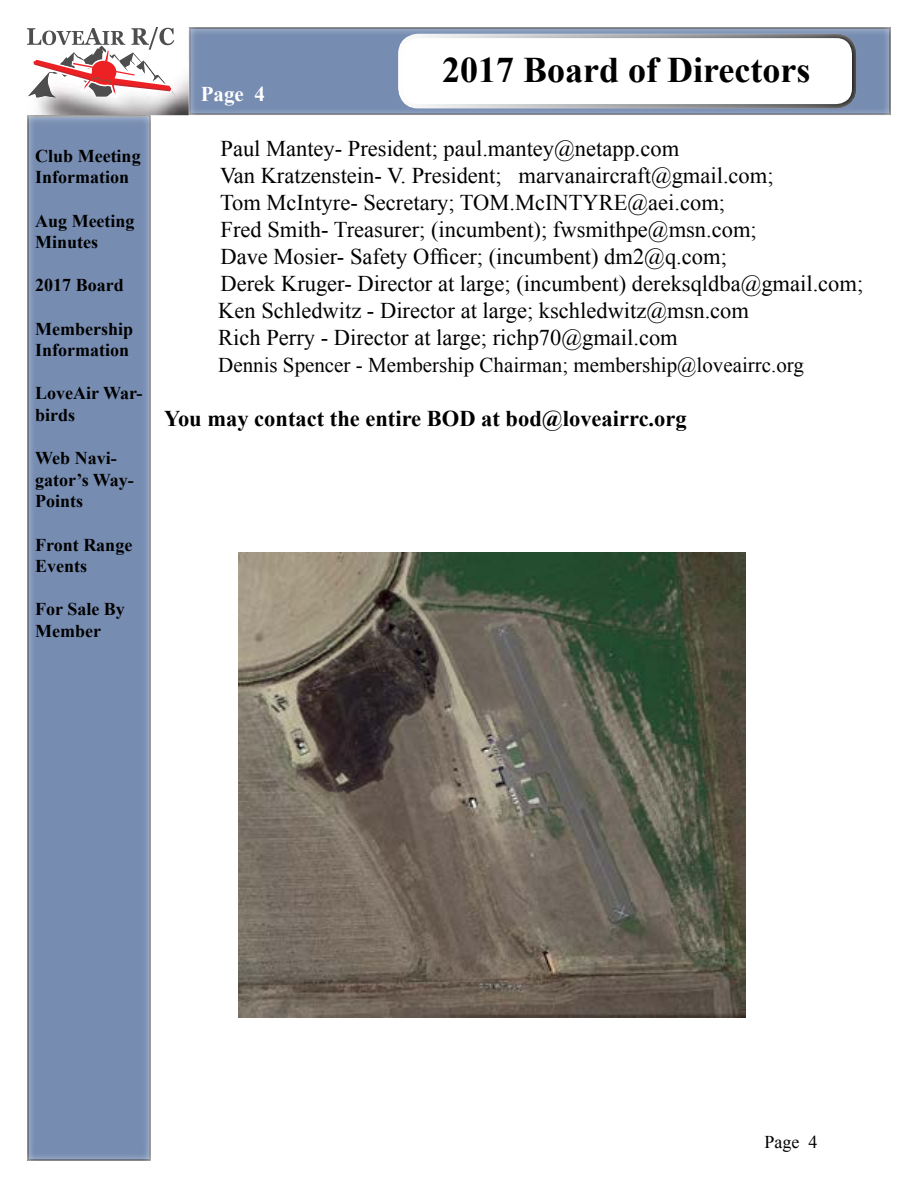
<style>
.page{position:relative;width:918px;height:1188px;background:#fff}
.page>*{position:absolute;margin:0;border:0;box-sizing:border-box;transform-origin:0 0}
.t1{font:700 36px "Times New Roman";color:#000}
.t2{font:22.5px/27px "Times New Roman";color:#000}
.t3{font:700 22.5px "Times New Roman";color:#000}
.t4{font:21px "Times New Roman";color:#000}
.t5{font:700 21px "Times New Roman";color:#fff}
.t6{font:700 18px/21.6px "Times New Roman";color:#000}
.t7{font:18px "Times New Roman";color:#000}
</style>
<div class="page">
<div style="left:176px;top:16px;width:727px;height:101px;background:#fff;opacity:.75"></div>
<img style="left:38px;top:60px;width:151px;height:55px">
<svg style="left:27px;top:27px;width:150px;height:72px"></svg>
<div style="left:99px;top:72px;width:9px;height:8px;background:#ed2124;border-radius:50%"></div>
<div style="left:386px;top:23px;width:484px;height:87px;background:#fff;opacity:.75"></div>
<div style="left:14px;top:105px;width:151px;height:1056px;background:#fff;opacity:.75"></div>
<img style="left:238px;top:552px;width:507px;height:466px">
<p class="t6" style="left:35px;top:145px;width:107px">Club Meeting<br>Information</p>
<p class="t6" style="left:35px;top:209px;width:101px">Aug Meeting<br>Minutes</p>
<p class="t6" style="left:35px;top:274px;width:90px">2017 Board</p>
<p class="t6" style="left:35px;top:317px;width:99px">Membership<br>Information</p>
<p class="t6" style="left:35px;top:382px;width:109px">LoveAir War&shy;birds</p>
<p class="t6" style="left:35px;top:447px;width:100px">Web Navi&shy;gator’s Way-<br>Points</p>
<p class="t6" style="left:35px;top:533px;width:99px">Front Range<br>Events</p>
<p class="t6" style="left:35px;top:598px;width:91px">For Sale By<br>Member</p>
<p class="t5" style="left:201px;top:79px;width:66px">Page 4</p>
<h1 class="t1" style="left:442px;top:44px;width:370px">2017 Board of Directors</h1>
<p class="t2" style="left:218px;top:134px;width:647px">Paul Mantey- President; paul.mantey@netapp.com<br>Van Kratzenstein- V. President; marvanaircraft@gmail.com;<br>Tom McIntyre- Secretary; TOM.McINTYRE@aei.com;<br>Fred Smith- Treasurer; (incumbent); fwsmithpe@msn.com;<br>Dave Mosier- Safety Officer; (incumbent) dm2@q.com;<br>Derek Kruger- Director at large; (incumbent) dereksqldba@gmail.com; Ken Schledwitz - Director at large; kschledwitz@msn.com<br>Rich Perry - Director at large; richp70@gmail.com</p>
<p class="t4" style="left:218px;top:350px;width:587px">Dennis Spencer - Membership Chairman; membership@loveairrc.org</p>
<p class="t3" style="left:164px;top:402px;width:524px">You may contact the entire BOD at bod@loveairrc.org</p>
<p class="t7" style="left:764px;top:1129px;width:54px">Page 4</p>
</div>
